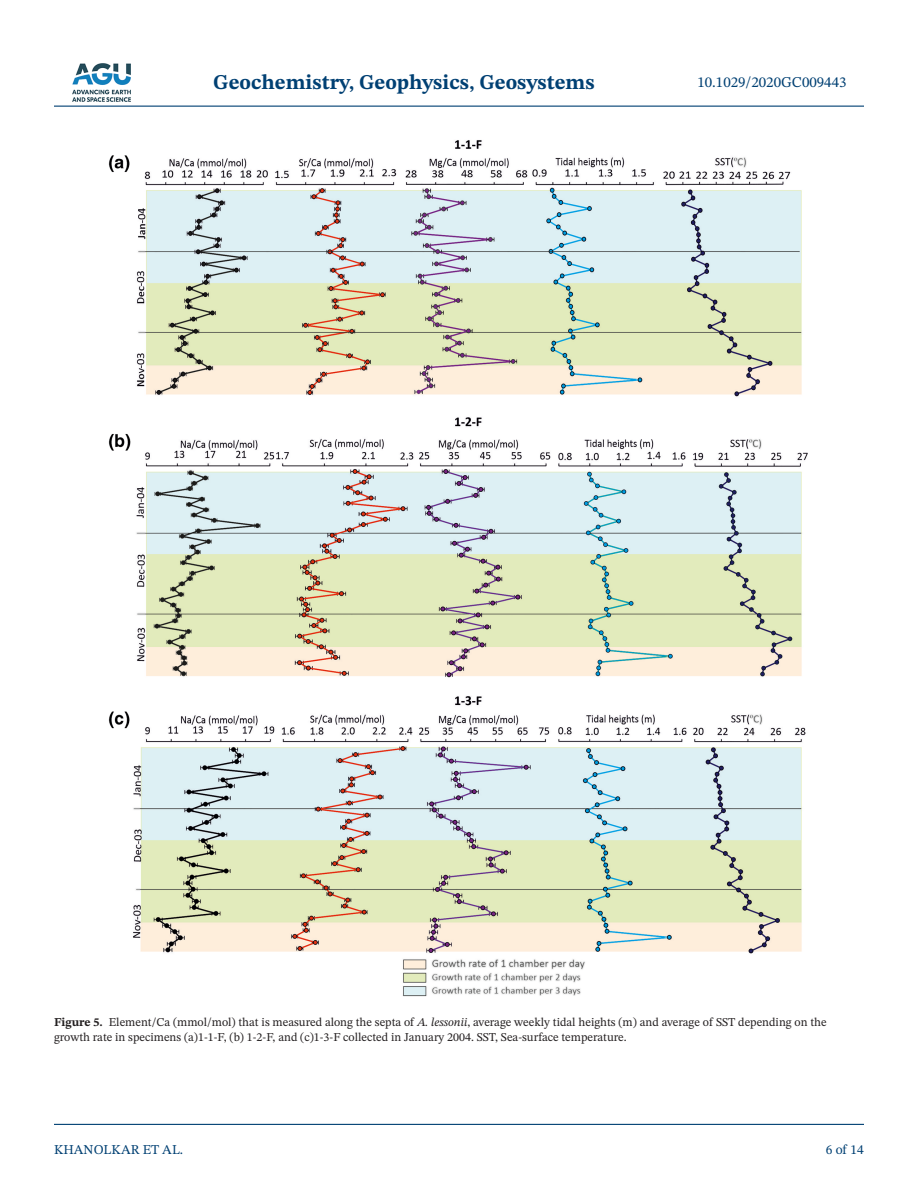
<style>
.page{position:relative;width:918px;height:1188px;background:#fff}
.page>*{position:absolute;margin:0;border:0;box-sizing:border-box;transform-origin:0 0}
.t1{font:700 21px "STIX Two Text";color:#004073}
.t2{font:15px "STIX Two Text";color:#004073}
.t3{font:13.5px "STIX Two Text";color:#004073}
.t4{font:12px/15px "STIX Two Text";color:#231f20}
.s1{font-weight:700}
.s2{font-style:italic}
</style>
<div class="page">
<hr style="left:54px;top:106px;width:810px;height:1px;background:#004073">
<hr style="left:54px;top:1124px;width:810px;height:1px;background:#004073">
<img style="left:72px;top:63px;width:59px;height:39px">
<img style="left:108px;top:140px;width:700px;height:857px">
<h1 class="t1" style="left:213px;top:67px;width:383px">Geochemistry, Geophysics, Geosystems</h1>
<p class="t2" style="left:697px;top:72px;width:151px">10.1029/2020GC009443</p>
<p class="t4" style="left:54px;top:1014px;width:774px"><span class="s1">Figure 5.</span> Element/Ca (mmol/mol) that is measured along the septa of <span class="s2">A. lessonii</span>, average weekly tidal heights (m) and average of SST depending on the growth rate in specimens (a)1-1-F, (b) 1-2-F, and (c)1-3-F collected in January 2004. SST, Sea-surface temperature.</p>
<p class="t3" style="left:54px;top:1140px;width:131px">KHANOLKAR ET AL.</p>
<p class="t3" style="left:826px;top:1140px;width:40px">6 of 14</p>
</div>
